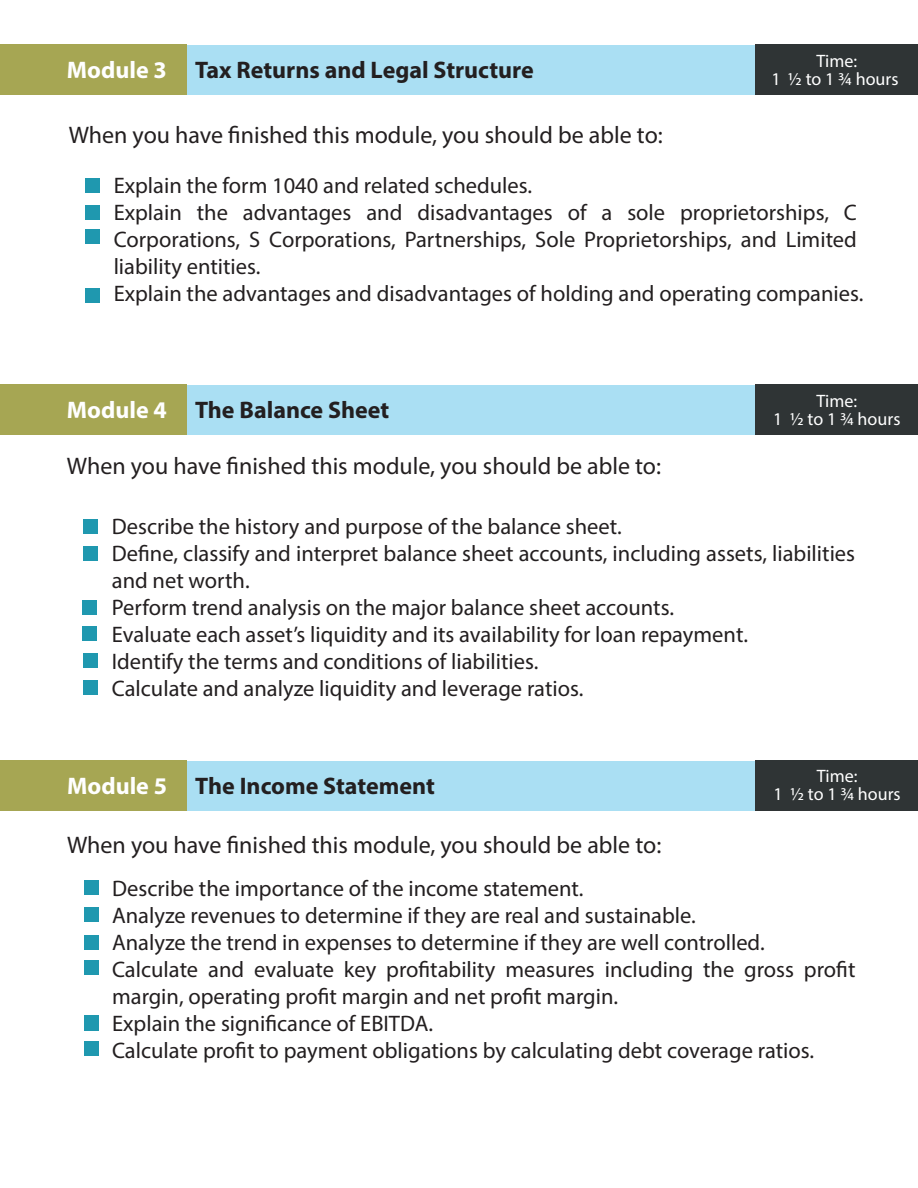
<style>
.page{position:relative;width:918px;height:1188px;background:#fff}
.page>*{position:absolute;margin:0;border:0;box-sizing:border-box;transform-origin:0 0}
.t1{font:24px "Myriad Pro";color:#231f20}
.t2{font:700 24px "Myriad Pro";color:#231f20}
.t3{font:700 24px "Myriad Pro";color:#fff}
.t4{font:22.5px/27px "Myriad Pro";color:#231f20}
.t5{font:18px/18px "Myriad Pro";color:#fff;text-align:center}
.s1{color:#fff}
</style>
<div class="page">
<div style="left:85px;top:178px;width:15px;height:15px;background:#1f98af"></div>
<div style="left:85px;top:205px;width:15px;height:15px;background:#1f98af"></div>
<div style="left:85px;top:229px;width:15px;height:15px;background:#1f98af"></div>
<div style="left:85px;top:288px;width:15px;height:15px;background:#1f98af"></div>
<div style="left:0;top:45px;width:918px;height:50px;background:#aadff3"></div>
<div style="left:0;top:44px;width:186px;height:51px;background:#a6a653"></div>
<div style="left:0;top:385px;width:918px;height:50px;background:#aadff3"></div>
<div style="left:83px;top:519px;width:15px;height:15px;background:#1f98af"></div>
<div style="left:83px;top:680px;width:15px;height:15px;background:#1f98af"></div>
<div style="left:83px;top:546px;width:15px;height:15px;background:#1f98af"></div>
<div style="left:82px;top:600px;width:15px;height:15px;background:#1f98af"></div>
<div style="left:82px;top:626px;width:15px;height:15px;background:#1f98af"></div>
<div style="left:83px;top:653px;width:15px;height:15px;background:#1f98af"></div>
<div style="left:84px;top:880px;width:15px;height:15px;background:#1f98af"></div>
<div style="left:84px;top:1015px;width:15px;height:15px;background:#1f98af"></div>
<div style="left:84px;top:1041px;width:15px;height:15px;background:#1f98af"></div>
<div style="left:84px;top:935px;width:15px;height:15px;background:#1f98af"></div>
<div style="left:84px;top:907px;width:15px;height:15px;background:#1f98af"></div>
<div style="left:84px;top:960px;width:15px;height:15px;background:#1f98af"></div>
<div style="left:0;top:384px;width:186px;height:51px;background:#a6a653"></div>
<div style="left:755px;top:44px;width:163px;height:51px;background:#2f3435"></div>
<div style="left:755px;top:384px;width:163px;height:51px;background:#2f3435"></div>
<div style="left:0;top:761px;width:918px;height:49px;background:#aadff3"></div>
<div style="left:0;top:760px;width:186px;height:50px;background:#a6a653"></div>
<div style="left:756px;top:760px;width:162px;height:50px;background:#2f3435"></div>
<p class="t3" style="left:67px;top:55px;width:102px">Module 3</p>
<p class="t2" style="left:195px;top:55px;width:340px">Tax Returns and Legal Structure</p>
<p class="t5" style="left:771px;top:51px;width:129px">Time:<br>1 ½ to 1 ¾ hours</p>
<p class="t1" style="left:69px;top:120px;width:596px">When you have finished this module, you should be able to:</p>
<p class="t4" style="left:114px;top:172px;width:751px">Explain the form 1040 and related schedules.<br>Explain the advantages and disadvantages of a sole proprietorships, C Corporations, S Corporations, Partnerships, Sole Proprietorships, and Limited liability entities.<br>Explain the advantages and disadvantages of holding and operating companies.</p>
<p class="t2" style="left:67px;top:395px;width:324px"><span class="s1">Module 4</span> The Balance Sheet</p>
<p class="t5" style="left:773px;top:391px;width:129px">Time:<br>1 ½ to 1 ¾ hours</p>
<p class="t1" style="left:67px;top:451px;width:596px">When you have finished this module, you should be able to:</p>
<p class="t4" style="left:112px;top:513px;width:745px">Describe the history and purpose of the balance sheet.<br>Define, classify and interpret balance sheet accounts, including assets, liabilities and net worth.<br>Perform trend analysis on the major balance sheet accounts.<br>Evaluate each asset’s liquidity and its availability for loan repayment.<br>Identify the terms and conditions of liabilities.<br>Calculate and analyze liquidity and leverage ratios.</p>
<p class="t3" style="left:67px;top:770px;width:102px">Module 5</p>
<p class="t2" style="left:195px;top:770px;width:241px">The Income Statement</p>
<p class="t5" style="left:773px;top:767px;width:129px">Time:<br>1 ½ to 1 ¾ hours</p>
<p class="t1" style="left:67px;top:830px;width:596px">When you have finished this module, you should be able to:</p>
<p class="t4" style="left:112px;top:874px;width:745px">Describe the importance of the income statement.<br>Analyze revenues to determine if they are real and sustainable.<br>Analyze the trend in expenses to determine if they are well controlled.<br>Calculate and evaluate key profitability measures including the gross profit margin, operating profit margin and net profit margin.<br>Explain the significance of EBITDA.<br>Calculate profit to payment obligations by calculating debt coverage ratios.</p>
</div>
